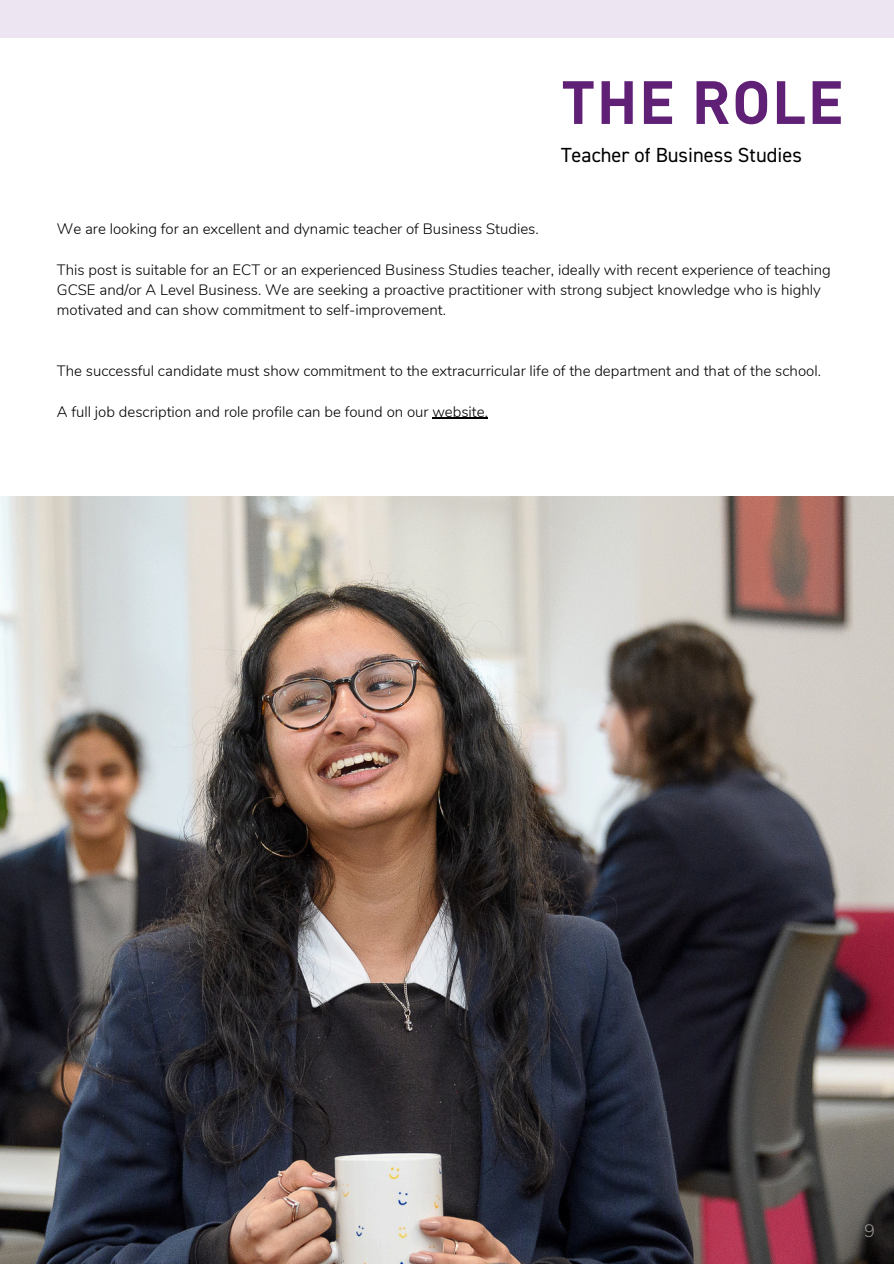
<style>
.page{position:relative;width:894px;height:1264px;background:#fff}
.page>*{position:absolute;margin:0;border:0;box-sizing:border-box;transform-origin:0 0}
.t1{font:700 60px "DIN";letter-spacing:.02em;color:#602076}
.t2{font:20.4px "DIN2014";color:#000}
.t3{font:300 18px "Nunito";color:#fff}
.t4{font:300 15px/20.2px "Nunito";color:#000}
</style>
<div class="page">
<img style="left:0;top:497px;width:893px;height:766px">
<hr style="left:432px;top:418px;width:56px;height:1px;background:#000">
<div style="left:0;top:0;width:893px;height:37px;background:#ede6f2"></div>
<p class="t1" style="left:561px;top:63px;width:284px">THE ROLE</p>
<p class="t2" style="left:561px;top:142px;width:242px">Teacher of Business Studies</p>
<h2 class="t4" style="left:57px;top:219px;width:483px">We are looking for an excellent and dynamic teacher of Business Studies.</h2>
<p class="t4" style="left:57px;top:260px;width:775px">This post is suitable for an ECT or an experienced Business Studies teacher, ideally with recent experience of teaching<br>GCSE and/or A Level Business. We are seeking a proactive practitioner with strong subject knowledge who is highly motivated and can show commitment to self-improvement.</p>
<p class="t4" style="left:57px;top:361px;width:765px">The successful candidate must show commitment to the extracurricular life of the department and that of the school.</p>
<p class="t4" style="left:57px;top:402px;width:432px">A full job description and role profile can be found on our website.</p>
<p class="t3" style="left:864px;top:1218px;width:12px">9</p>
</div>
